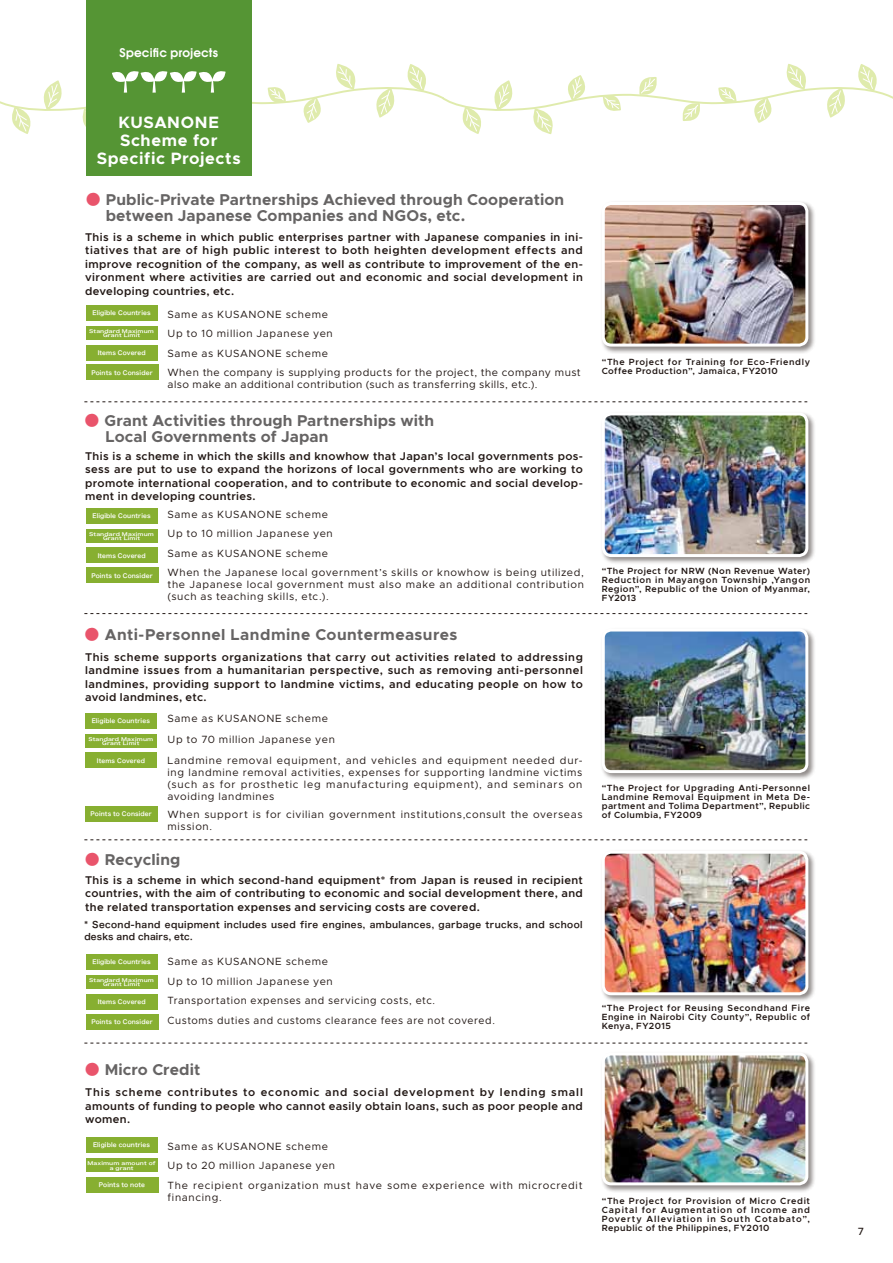
<style>
.page{position:relative;width:893px;height:1263px;background:#fff}
.page>*{position:absolute;margin:0;border:0;box-sizing:border-box;transform-origin:0 0}
.t1{font:700 16.5px/18px "Metropolis";letter-spacing:.035em;color:#fff;text-align:center}
.t2{font:700 15.75px/16.5px "Metropolis";letter-spacing:.01em;color:#666464}
.t3{font:700 15.75px "Metropolis";letter-spacing:.03em;color:#666464}
.t4{font:600 12px "Avant Garde";letter-spacing:.01em;color:#fff}
.t5{font:600 11.25px/13.5px "Metropolis";letter-spacing:.03em;color:#221815;text-align:justify}
.t6{font:10.5px/19.5px "Metropolis";letter-spacing:.06em;color:#221815}
.t7{font:10.5px "Metropolis";letter-spacing:.04em;color:#221815}
.t8{font:500 10.5px "Metropolis";color:#221815}
.t9{font:600 9px/9px "Metropolis";letter-spacing:.05em;color:#221815;text-align:justify}
.t10{font:9px/12px "Hira Kaku Pro N W6";letter-spacing:.04em;color:#221815}
.t11{font:6px "Hira Kaku Pro N W6";letter-spacing:.02em;color:#fff}
.t12{font:4.8px/4.5px "Hira Kaku Pro N W6";letter-spacing:.02em;color:#fff;text-align:center;scale:1.25 1}
.s1{font-family:"Hira Kaku Pro N W6";font-weight:400;font-size:15px;color:#e9546b}
</style>
<div class="page">
<div style="left:86px;top:0;width:166px;height:175px;background:#559534"></div>
<div style="left:86px;top:1137px;width:71px;height:16px;background:#87af31"></div>
<div style="left:86px;top:1158px;width:71px;height:14px;background:#87af31"></div>
<div style="left:86px;top:1177px;width:72px;height:16px;background:#87af31"></div>
<div style="left:86px;top:305px;width:71px;height:15px;background:#87af31"></div>
<div style="left:86px;top:326px;width:71px;height:13px;background:#87af31"></div>
<div style="left:86px;top:345px;width:72px;height:15px;background:#87af31"></div>
<div style="left:86px;top:365px;width:72px;height:15px;background:#87af31"></div>
<div style="left:86px;top:508px;width:71px;height:15px;background:#87af31"></div>
<div style="left:86px;top:529px;width:71px;height:13px;background:#87af31"></div>
<div style="left:86px;top:548px;width:72px;height:15px;background:#87af31"></div>
<div style="left:86px;top:568px;width:72px;height:15px;background:#87af31"></div>
<div style="left:86px;top:954px;width:71px;height:15px;background:#87af31"></div>
<div style="left:86px;top:975px;width:71px;height:14px;background:#87af31"></div>
<div style="left:86px;top:994px;width:72px;height:15px;background:#87af31"></div>
<div style="left:86px;top:1014px;width:72px;height:15px;background:#87af31"></div>
<div style="left:85px;top:713px;width:72px;height:15px;background:#87af31"></div>
<div style="left:85px;top:734px;width:72px;height:13px;background:#87af31"></div>
<div style="left:85px;top:753px;width:72px;height:15px;background:#87af31"></div>
<div style="left:85px;top:806px;width:72px;height:15px;background:#87af31"></div>
<svg style="left:84px;top:1043px;width:723px;height:1px"></svg>
<svg style="left:84px;top:839px;width:723px;height:1px"></svg>
<svg style="left:84px;top:613px;width:723px;height:1px"></svg>
<svg style="left:84px;top:401px;width:723px;height:1px"></svg>
<div style="left:600px;top:200px;width:216px;height:154px;background:#221815;opacity:.5"></div>
<img style="left:603px;top:203px;width:204px;height:142px">
<div style="left:602px;top:202px;width:206px;height:145px;border:3px solid #fff;border-radius:8px"></div>
<div style="left:600px;top:411px;width:216px;height:154px;background:#221815;opacity:.5"></div>
<img style="left:603px;top:414px;width:204px;height:142px">
<div style="left:602px;top:412px;width:206px;height:145px;border:3px solid #fff;border-radius:8px"></div>
<div style="left:600px;top:627px;width:216px;height:154px;background:#221815;opacity:.5"></div>
<img style="left:603px;top:630px;width:204px;height:142px">
<div style="left:602px;top:628px;width:206px;height:145px;border:3px solid #fff;border-radius:8px"></div>
<div style="left:600px;top:849px;width:216px;height:154px;background:#221815;opacity:.5"></div>
<img style="left:603px;top:852px;width:204px;height:142px">
<div style="left:602px;top:851px;width:206px;height:144px;border:3px solid #fff;border-radius:8px"></div>
<div style="left:600px;top:1051px;width:216px;height:142px;background:#221815;opacity:.5"></div>
<img style="left:603px;top:1054px;width:204px;height:130px">
<div style="left:602px;top:1052px;width:206px;height:133px;border:3px solid #fff;border-radius:8px"></div>
<svg style="left:0;top:64px;width:893px;height:70px"></svg>
<p class="t4" style="left:119px;top:45px;width:100px">Specific projects</p>
<h1 class="t1" style="left:97px;top:113px;width:146px">KUSANONE<br>Scheme for<br>Specific Projects</h1>
<h2 class="t2" style="left:106px;top:191px;width:460px;text-indent:-20px"><span class="s1">●</span> Public-Private Partnerships Achieved through Cooperation between Japanese Companies and NGOs, etc.</h2>
<p class="t5" style="left:85px;top:230px;width:499px">This is a scheme in which public enterprises partner with Japanese companies in ini&shy;tiatives that are of high public interest to both heighten development effects and improve recognition of the company, as well as contribute to improvement of the en&shy;vironment where activities are carried out and economic and social development in developing countries, etc.</p>
<p class="t11" style="left:92px;top:307px;width:60px">Eligible Countries</p>
<p class="t12" style="left:89px;top:328px;width:53px">Standard Maximum<br>Grant Limit</p>
<p class="t11" style="left:98px;top:347px;width:50px">Items Covered</p>
<p class="t11" style="left:91px;top:367px;width:63px">Points to Consider</p>
<p class="t6" style="left:168px;top:304px;width:415px">Same as KUSANONE scheme<br>Up to 10 million Japanese yen<br>Same as KUSANONE scheme<br>When the company is supplying products for the project, the company must</p>
<p class="t7" style="left:168px;top:378px;width:371px">also make an additional contribution (such as transferring skills, etc.).</p>
<h2 class="t2" style="left:106px;top:412px;width:330px;text-indent:-21px"><span class="s1">●</span> Grant Activities through Partnerships with<br>Local Governments of Japan</h2>
<p class="t5" style="left:85px;top:449px;width:499px">This is a scheme in which the skills and knowhow that Japan’s local governments pos&shy;sess are put to use to expand the horizons of local governments who are working to promote international cooperation, and to contribute to economic and social develop&shy;ment in developing countries.</p>
<p class="t11" style="left:92px;top:510px;width:60px">Eligible Countries</p>
<p class="t12" style="left:89px;top:531px;width:53px">Standard Maximum<br>Grant Limit</p>
<p class="t11" style="left:98px;top:550px;width:50px">Items Covered</p>
<p class="t11" style="left:91px;top:570px;width:63px">Points to Consider</p>
<p class="t6" style="left:168px;top:504px;width:418px">Same as KUSANONE scheme<br>Up to 10 million Japanese yen<br>Same as KUSANONE scheme<br>When the Japanese local government’s skills or knowhow is being utilized,</p>
<p class="t6" style="left:168px;top:579px;width:418px;line-height:12px">the Japanese local government must also make an additional contribution (such as teaching skills, etc.).</p>
<h2 class="t3" style="left:85px;top:624px;width:374px"><span class="s1">●</span> Anti-Personnel Landmine Countermeasures</h2>
<p class="t5" style="left:85px;top:650px;width:499px">This scheme supports organizations that carry out activities related to addressing landmine issues from a humanitarian perspective, such as removing anti-personnel landmines, providing support to landmine victims, and educating people on how to avoid landmines, etc.</p>
<p class="t11" style="left:92px;top:715px;width:60px">Eligible Countries</p>
<p class="t12" style="left:88px;top:736px;width:53px">Standard Maximum<br>Grant Limit</p>
<p class="t11" style="left:97px;top:755px;width:50px">Items Covered</p>
<p class="t11" style="left:91px;top:808px;width:63px">Points to Consider</p>
<p class="t6" style="left:168px;top:707px;width:416px;line-height:21px">Same as KUSANONE scheme<br>Up to 70 million Japanese yen<br>Landmine removal equipment, and vehicles and equipment needed dur-</p>
<p class="t6" style="left:168px;top:766px;width:416px;line-height:12px;text-align:justify">ing landmine removal activities, expenses for supporting landmine victims (such as for prosthetic leg manufacturing equipment), and seminars on avoiding landmines</p>
<p class="t6" style="left:168px;top:808px;width:416px;line-height:12px">When support is for civilian government institutions,consult the overseas mission.</p>
<h2 class="t2" style="left:85px;top:851px;width:97px"><span class="s1">●</span> Recycling</h2>
<p class="t5" style="left:85px;top:873px;width:499px">This is a scheme in which second-hand equipment* from Japan is reused in recipient countries, with the aim of contributing to economic and social development there, and the related transportation expenses and servicing costs are covered.</p>
<p class="t10" style="left:84px;top:918px;width:500px">* Second-hand equipment includes used fire engines, ambulances, garbage trucks, and school desks and chairs, etc.</p>
<p class="t11" style="left:92px;top:956px;width:60px">Eligible Countries</p>
<p class="t12" style="left:89px;top:978px;width:53px">Standard Maximum<br>Grant Limit</p>
<p class="t11" style="left:98px;top:996px;width:50px">Items Covered</p>
<p class="t11" style="left:91px;top:1016px;width:63px">Points to Consider</p>
<p class="t6" style="left:168px;top:952px;width:329px">Same as KUSANONE scheme<br>Up to 10 million Japanese yen<br>Transportation expenses and servicing costs, etc.<br>Customs duties and customs clearance fees are not covered.</p>
<h2 class="t2" style="left:85px;top:1061px;width:117px"><span class="s1">●</span> Micro Credit</h2>
<p class="t5" style="left:85px;top:1086px;width:499px">This scheme contributes to economic and social development by lending small amounts of funding to people who cannot easily obtain loans, such as poor people and women.</p>
<p class="t11" style="left:93px;top:1140px;width:59px">Eligible countries</p>
<p class="t12" style="left:87px;top:1161px;width:56px">Maximum amount of a grant</p>
<p class="t11" style="left:99px;top:1180px;width:48px">Points to note</p>
<p class="t6" style="left:168px;top:1136px;width:416px">Same as KUSANONE scheme<br>Up to 20 million Japanese yen<br>The recipient organization must have some experience with microcredit</p>
<p class="t6" style="left:168px;top:1187px;width:56px">financing.</p>
<p class="t9" style="left:602px;top:358px;width:210px">“The Project for Training for Eco-Friendly<br>Coffee Production”, Jamaica, FY2010</p>
<p class="t9" style="left:602px;top:567px;width:210px">“The Project for NRW (Non Revenue Water)<br>Reduction in Mayangon Township ,Yangon Region”, Republic of the Union of Myanmar, FY2013</p>
<p class="t9" style="left:602px;top:784px;width:210px">“The Project for Upgrading Anti-Personnel Landmine Removal Equipment in Meta De&shy;partment and Tolima Department”, Republic of Columbia, FY2009</p>
<p class="t9" style="left:602px;top:1004px;width:210px">“The Project for Reusing Secondhand Fire Engine in Nairobi City County”, Republic of Kenya, FY2015</p>
<p class="t9" style="left:602px;top:1196px;width:210px">“The Project for Provision of Micro Credit Capital for Augmentation of Income and Poverty Alleviation in South Cotabato”, Republic of the Philippines, FY2010</p>
<p class="t8" style="left:858px;top:1224px;width:8px">7</p>
</div>
